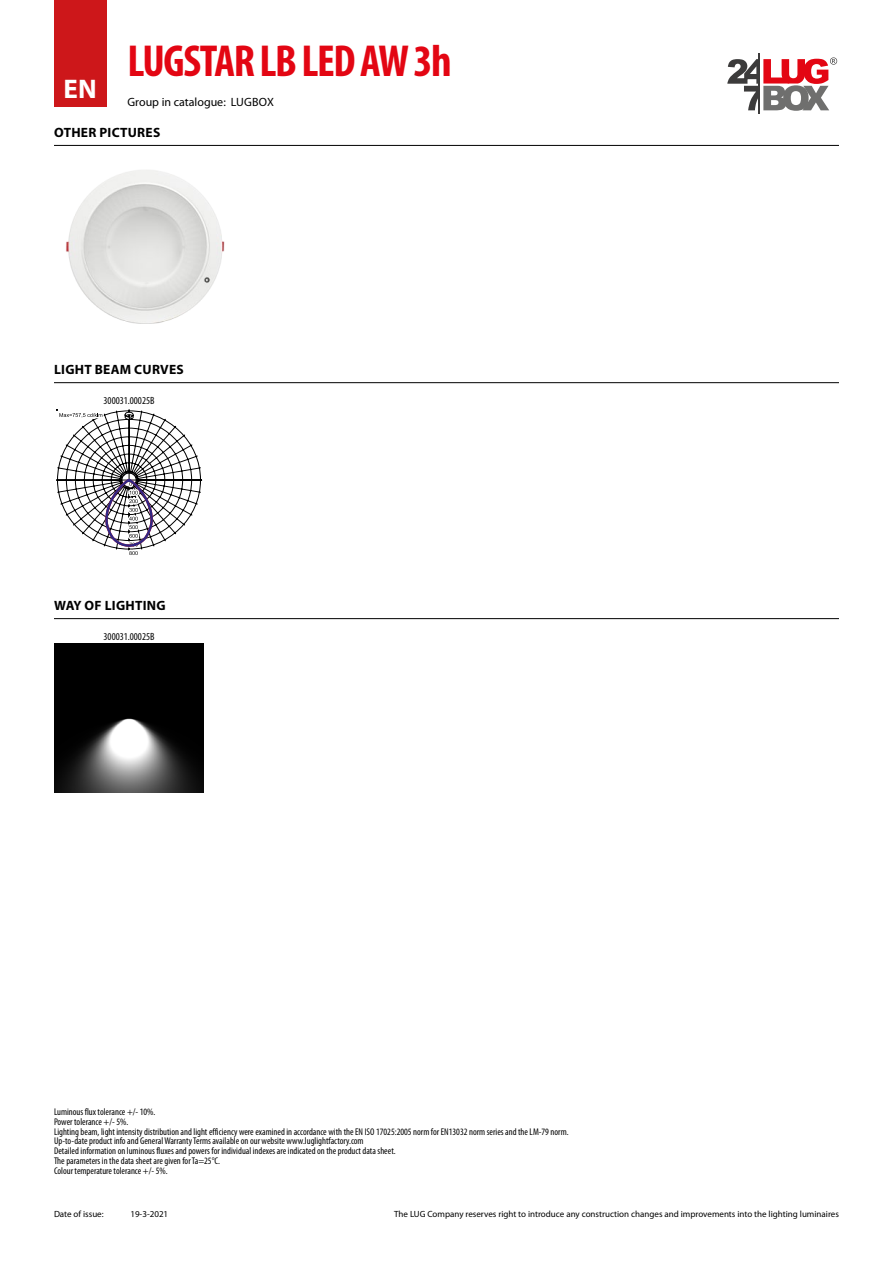
<style>
.page{position:relative;width:893px;height:1263px;background:#fff}
.page>*{position:absolute;margin:0;border:0;box-sizing:border-box;transform-origin:0 0}
.t1{font:700 condensed 45px "Myriad Pro";letter-spacing:-.03em;color:#e30613}
.t2{font:700 27px "Myriad Pro";color:#fff}
.Naglowek_sekcji{font:700 13.5px "Myriad Pro";letter-spacing:.02em;color:#000}
.t3{font:12px "Myriad Pro";color:#000}
.Podpis_pod_zdjeciem{font:condensed 10.5px "Myriad Pro";color:#000}
.t4{font:condensed 9.75px/9.8px "Myriad Pro";color:#000}
.t5{font:9px "Myriad Pro";color:#000}
</style>
<div class="page">
<div style="left:54px;top:0;width:52px;height:106px;background:#cd171a"></div>
<hr style="left:758px;top:53px;width:1px;height:61px;background:#3c3b3b">
<svg style="left:727px;top:57px;width:110px;height:54px"></svg>
<img style="left:66px;top:170px;width:159px;height:154px">
<hr style="left:54px;top:145px;width:785px;height:1px;background:#000">
<hr style="left:54px;top:382px;width:785px;height:1px;background:#000">
<svg style="left:56px;top:409px;width:146px;height:146px"></svg>
<hr style="left:54px;top:618px;width:785px;height:1px;background:#000">
<img style="left:55px;top:644px;width:148px;height:148px">
<h1 class="t1" style="left:128px;top:33px;width:326px">LUGSTAR LB LED AW 3h</h1>
<h2 class="t2" style="left:64px;top:71px;width:35px">EN</h2>
<p class="t3" style="left:128px;top:95px;width:148px">Group in catalogue: LUGBOX</p>
<p class="Naglowek_sekcji" style="left:54px;top:123px;width:108px">OTHER PICTURES</p>
<p class="Naglowek_sekcji" style="left:54px;top:360px;width:131px">LIGHT BEAM CURVES</p>
<p class="Podpis_pod_zdjeciem" style="left:104px;top:394px;width:52px">300031.00025B</p>
<p class="Naglowek_sekcji" style="left:54px;top:596px;width:113px">WAY OF LIGHTING</p>
<p class="Podpis_pod_zdjeciem" style="left:104px;top:630px;width:52px">300031.00025B</p>
<p class="t4" style="left:54px;top:1107px;width:516px">Luminous flux tolerance +/- 10%.<br>Power tolerance +/- 5%.<br>Lighting beam, light intensity distribution and light efficiency were examined in accordance with the EN ISO 17025:2005 norm for EN13032 norm series and the LM-79 norm.<br>Up-to-date product info and General Warranty Terms available on our website www.luglightfactory.com<br>Detailed information on luminous fluxes and powers for individual indexes are indicated on the product data sheet.<br>The parameters in the data sheet are given for Ta=25°C.<br>Colour temperature tolerance +/- 5%.</p>
<p class="t5" style="left:130px;top:1209px;width:39px">19-3-2021</p>
<p class="t5" style="left:54px;top:1209px;width:51px">Date of issue:</p>
<p class="t5" style="left:394px;top:1209px;width:446px">The LUG Company reserves right to introduce any construction changes and improvements into the lighting luminaires</p>
</div>
